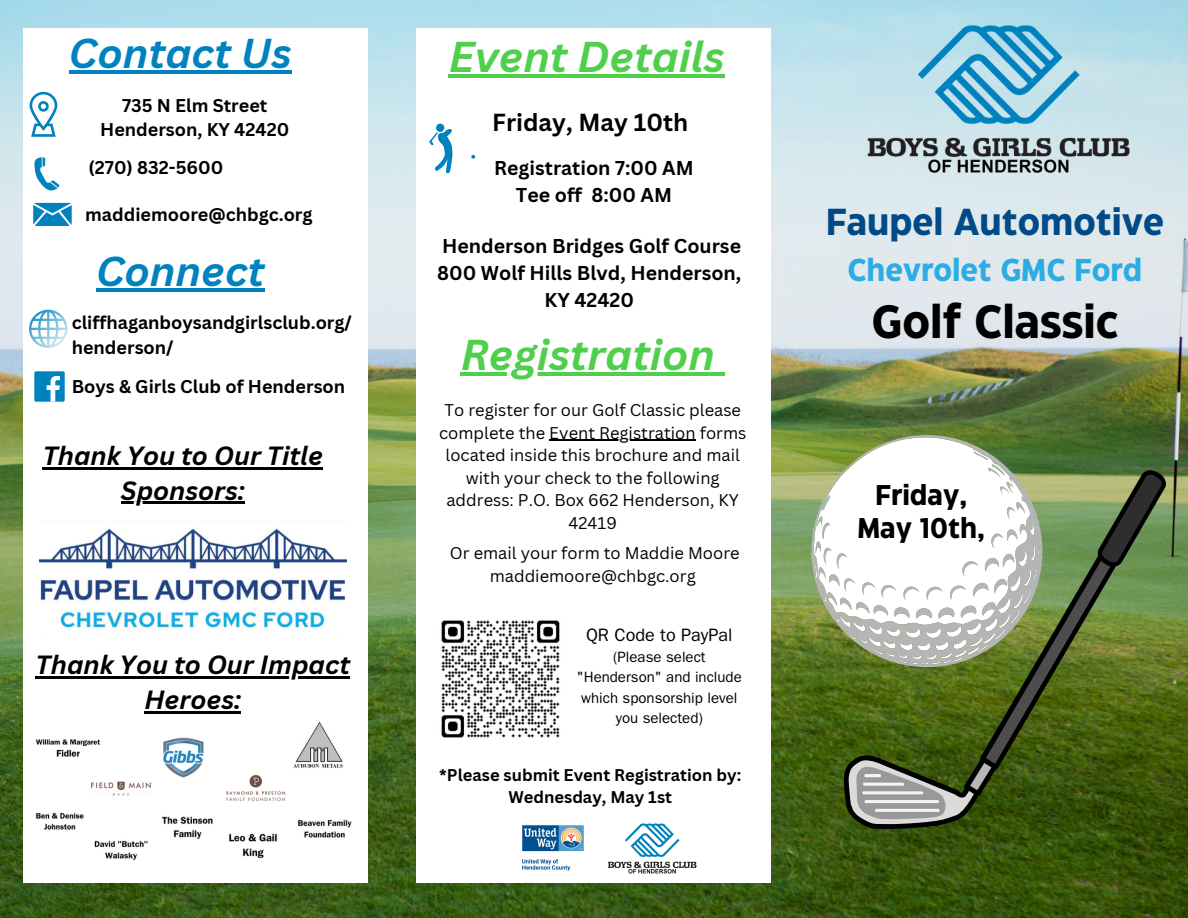
<style>
.page{position:relative;width:1188px;height:918px;background:#fff}
.page>*{position:absolute;margin:0;border:0;box-sizing:border-box;transform-origin:0 0}
.t1{font:700 46.5px "Eastman Grotesque";color:#000}
.t2{font:italic 700 42px "Canva Sans";color:#50cf4d}
.t3{font:italic 700 40.65px "Canva Sans";color:#0082bf}
.t4{font:700 37.5px "Eastman Grotesque";color:#004b87}
.t5{font:700 31.5px "Eastman Grotesque";color:#2cace4}
.t6{font:700 28.5px/32.7px "Eastman Grotesque";color:#000;text-align:center}
.t7{font:italic 700 25.65px/34.8px "Canva Sans";color:#000;text-align:center}
.t8{font:700 24px "Canva Sans";color:#000}
.t9{font:700 19.5px/27px "Canva Sans";color:#000;text-align:center}
.t10{font:700 18px/24.8px "Canva Sans";color:#000;text-align:center}
.t11{font:18px "ITC Franklin Gothic Std";color:#000}
.t12{font:16.5px/22.5px "Canva Sans";color:#000;text-align:center}
.t13{font:700 16.5px/22.5px "Canva Sans";color:#000;text-align:center}
.t14{font:15px/20.2px "ITC Franklin Gothic Std";color:#000;text-align:center}
</style>
<div class="page">
<img style="left:0;top:0;width:1188px;height:918px">
<svg style="left:843px;top:470px;width:325px;height:359px;background:#556b2d"></svg>
<svg style="left:811px;top:435px;width:231px;height:232px"></svg>
<img style="left:863px;top:21px;width:273px;height:161px">
<div style="left:417px;top:28px;width:354px;height:854px;background:#fff"></div>
<div style="left:23px;top:28px;width:345px;height:854px;background:#fff"></div>
<svg style="left:30px;top:92px;width:27px;height:45px"></svg>
<svg style="left:34px;top:157px;width:25px;height:34px"></svg>
<svg style="left:33px;top:203px;width:38px;height:23px"></svg>
<svg style="left:29px;top:309px;width:38px;height:39px"></svg>
<div style="left:34px;top:371px;width:31px;height:31px;background:#0082bf;border-radius:2px"></div>
<svg style="left:47px;top:376px;width:13px;height:26px"></svg>
<img style="left:608px;top:823px;width:89px;height:51px">
<img style="left:522px;top:825px;width:62px;height:46px">
<img style="left:441px;top:620px;width:119px;height:118px">
<svg style="left:471px;top:155px;width:4px;height:4px"></svg>
<svg style="left:429px;top:129px;width:24px;height:45px"></svg>
<div style="left:436px;top:124px;width:8px;height:8px;background:#0082bf;border-radius:50%"></div>
<img style="left:229px;top:833px;width:48px;height:26px">
<img style="left:163px;top:737px;width:41px;height:41px">
<img style="left:226px;top:775px;width:59px;height:27px">
<img style="left:293px;top:722px;width:50px;height:46px">
<img style="left:35px;top:812px;width:49px;height:18px">
<img style="left:94px;top:840px;width:54px;height:21px">
<img style="left:162px;top:816px;width:51px;height:23px">
<img style="left:92px;top:781px;width:59px;height:15px">
<img style="left:298px;top:819px;width:54px;height:19px">
<img style="left:35px;top:739px;width:65px;height:18px">
<img style="left:39px;top:528px;width:307px;height:100px">
<hr style="left:43px;top:467px;width:280px;height:2px;background:#000">
<hr style="left:121px;top:502px;width:124px;height:2px;background:#000">
<hr style="left:69px;top:70px;width:223px;height:4px;background:#0082bf">
<hr style="left:96px;top:288px;width:169px;height:3px;background:#0082bf">
<hr style="left:449px;top:74px;width:276px;height:4px;background:#50cf4d">
<hr style="left:461px;top:372px;width:254px;height:3px;background:#50cf4d">
<svg style="left:715px;top:372px;width:10px;height:3px"></svg>
<hr style="left:549px;top:440px;width:147px;height:1px;background:#000">
<hr style="left:36px;top:676px;width:314px;height:3px;background:#000">
<hr style="left:144px;top:711px;width:97px;height:2px;background:#000">
<p class="t3" style="left:69px;top:24px;width:224px">Contact Us</p>
<p class="t10" style="left:100px;top:92px;width:191px">735 N Elm Street<br>Henderson, KY 42420</p>
<p class="t10" style="left:89px;top:155px;width:136px">(270) 832-5600</p>
<p class="t10" style="left:85px;top:202px;width:229px">maddiemoore@chbgc.org</p>
<p class="t3" style="left:96px;top:242px;width:170px">Connect</p>
<h1 class="t10" style="left:72px;top:310px;width:282px;text-align:left">cliffhaganboysandgirlsclub.org/ henderson/</h1>
<p class="t10" style="left:72px;top:374px;width:275px">Boys &amp; Girls Club of Henderson</p>
<p class="t7" style="left:43px;top:437px;width:282px">Thank You to Our Title</p>
<p class="t7" style="left:121px;top:472px;width:125px">Sponsors:</p>
<h5 class="t7" style="left:36px;top:647px;width:316px">Thank You to Our Impact<br>Heroes:</h5>
<p class="t2" style="left:449px;top:27px;width:277px">Event Details</p>
<p class="t8" style="left:492px;top:106px;width:198px">Friday, May 10th</p>
<p class="t9" style="left:494px;top:154px;width:201px">Registration 7:00 AM<br>Tee off 8:00 AM</p>
<p class="t9" style="left:437px;top:232px;width:306px">Henderson Bridges Golf Course<br>800 Wolf Hills Blvd, Henderson,<br>KY 42420</p>
<h5 class="t2" style="left:461px;top:325px;width:256px">Registration</h5>
<h5 class="t12" style="left:439px;top:399px;width:309px">To register for our Golf Classic please complete the Event Registration forms</h5>
<h1 class="t12" style="left:446px;top:444px;width:296px">located inside this brochure and mail with your check to the following address: P.O. Box 662 Henderson, KY<br>42419</h1>
<h1 class="t12" style="left:450px;top:541px;width:291px">Or email your form to Maddie Moore</h1>
<p class="t12" style="left:490px;top:564px;width:207px">maddiemoore@chbgc.org</p>
<p class="t11" style="left:586px;top:628px;width:148px">QR Code to PayPal</p>
<h6 class="t14" style="left:577px;top:649px;width:166px">(Please select "Henderson" and include which sponsorship level you selected)</h6>
<p class="t13" style="left:439px;top:763px;width:303px">*Please submit Event Registration by:<br>Wednesday, May 1st</p>
<p class="t4" style="left:826px;top:207px;width:340px">Faupel Automotive</p>
<p class="t5" style="left:848px;top:258px;width:296px">Chevrolet GMC Ford</p>
<p class="t1" style="left:872px;top:304px;width:248px">Golf Classic</p>
<h4 class="t6" style="left:858px;top:481px;width:129px">Friday,<br>May 10th,</h4>
</div>
